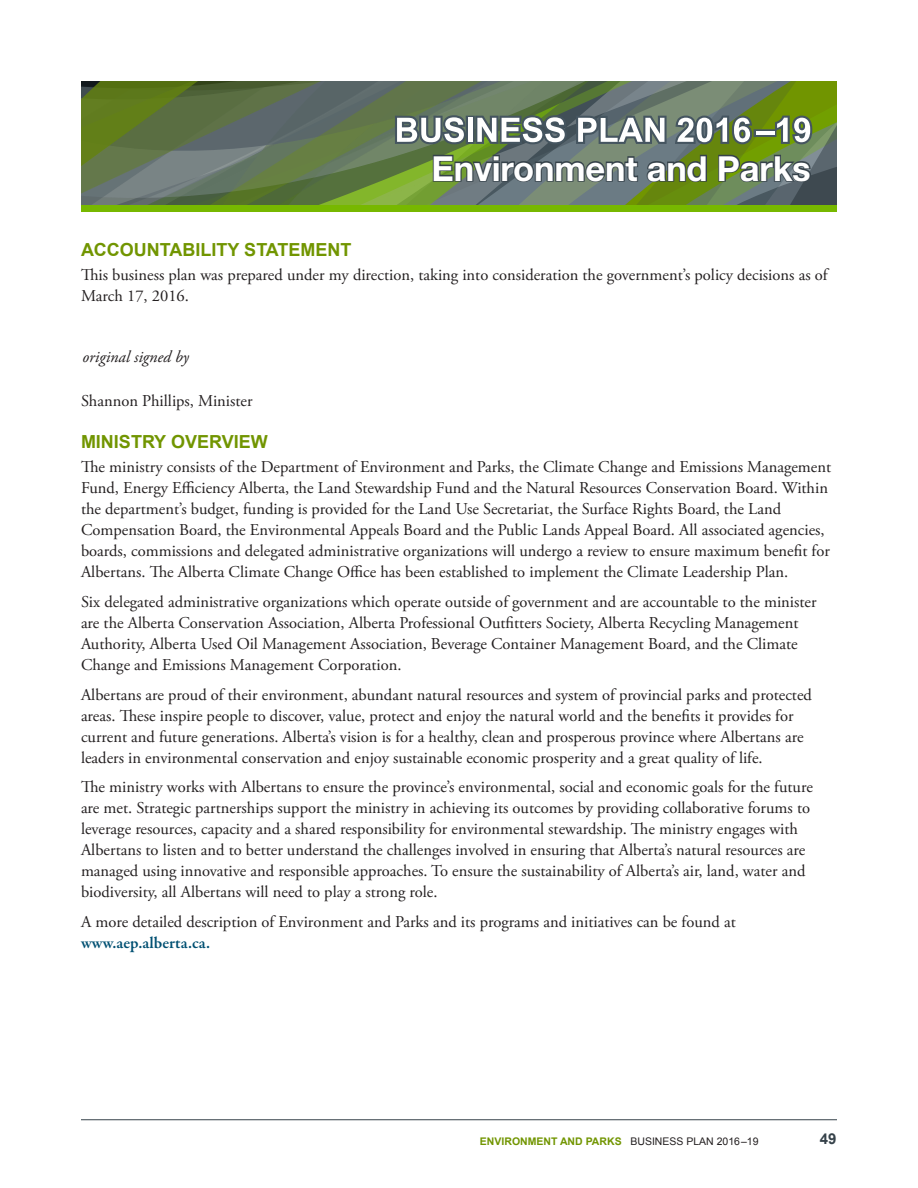
<style>
.page{position:relative;width:918px;height:1188px;background:#fff}
.page>*{position:absolute;margin:0;border:0;box-sizing:border-box;transform-origin:0 0}
.t1{font:700 34.5px "Helvetica Neue LT Std";letter-spacing:-.005em;color:#fff}
.Main_Heading{font:700 18px "Arial";color:#719500}
.paragraph_text{font:16.5px/21px "Adobe Garamond Pro";color:#231f20}
.paragraph_text__last{font:16.5px/21px "Adobe Garamond Pro";color:#231f20}
.paragraph_text_no_sp{font:16.5px "Adobe Garamond Pro";color:#231f20}
.signature_area{font:italic 16.5px "Adobe Garamond Pro";color:#231f20}
.t2{font:700 15px "Arial";color:#36424a}
.Footer_-_Ministry_Na{font:700 10.5px "Arial";color:#719500}
.s1{font-family:"Garamond Premr Pro";font-weight:600;color:#005072}
.s2{font-weight:400;color:#231f20}
</style>
<div class="page">
<hr style="left:81px;top:1119px;width:756px;height:1px;background:#36424a">
<svg style="left:81px;top:81px;width:756px;height:130px;background:#677e53"></svg>
<h1 class="t1" style="left:432px;top:147px;width:381px">Environment and Parks</h1>
<p class="Main_Heading" style="left:81px;top:238px;width:272px">ACCOUNTABILITY STATEMENT</p>
<p class="paragraph_text" style="left:81px;top:265px;width:748px">This business plan was prepared under my direction, taking into consideration the government’s policy decisions as of<br>March 17, 2016.</p>
<p class="signature_area" style="left:82px;top:347px;width:108px">original signed by</p>
<p class="paragraph_text_no_sp" style="left:81px;top:391px;width:173px">Shannon Phillips, Minister</p>
<p class="Main_Heading" style="left:81px;top:430px;width:188px">MINISTRY OVERVIEW</p>
<p class="paragraph_text" style="left:81px;top:457px;width:752px">The ministry consists of the Department of Environment and Parks, the Climate Change and Emissions Management Fund, Energy Efficiency Alberta, the Land Stewardship Fund and the Natural Resources Conservation Board. Within the department’s budget, funding is provided for the Land Use Secretariat, the Surface Rights Board, the Land Compensation Board, the Environmental Appeals Board and the Public Lands Appeal Board. All associated agencies, boards, commissions and delegated administrative organizations will undergo a review to ensure maximum benefit for Albertans. The Alberta Climate Change Office has been established to implement the Climate Leadership Plan.</p>
<p class="paragraph_text" style="left:81px;top:592px;width:737px">Six delegated administrative organizations which operate outside of government and are accountable to the minister are the Alberta Conservation Association, Alberta Professional Outfitters Society, Alberta Recycling Management Authority, Alberta Used Oil Management Association, Beverage Container Management Board, and the Climate Change and Emissions Management Corporation.</p>
<p class="paragraph_text" style="left:81px;top:684px;width:732px">Albertans are proud of their environment, abundant natural resources and system of provincial parks and protected areas. These inspire people to discover, value, protect and enjoy the natural world and the benefits it provides for current and future generations. Alberta’s vision is for a healthy, clean and prosperous province where Albertans are leaders in environmental conservation and enjoy sustainable economic prosperity and a great quality of life.</p>
<p class="paragraph_text" style="left:81px;top:777px;width:733px">The ministry works with Albertans to ensure the province’s environmental, social and economic goals for the future are met. Strategic partnerships support the ministry in achieving its outcomes by providing collaborative forums to leverage resources, capacity and a shared responsibility for environmental stewardship. The ministry engages with Albertans to listen and to better understand the challenges involved in ensuring that Alberta’s natural resources are managed using innovative and responsible approaches. To ensure the sustainability of Alberta’s air, land, water and biodiversity, all Albertans will need to play a strong role.</p>
<p class="paragraph_text__last" style="left:81px;top:912px;width:656px">A more detailed description of Environment and Parks and its programs and initiatives can be found at <span class="s1">www.aep.alberta.ca.</span></p>
<p class="Footer_-_Ministry_Na" style="left:480px;top:1134px;width:280px">ENVIRONMENT AND PARKS <span class="s2">BUSINESS PLAN 2016 –19</span></p>
<p class="t2" style="left:820px;top:1128px;width:18px">49</p>
</div>
